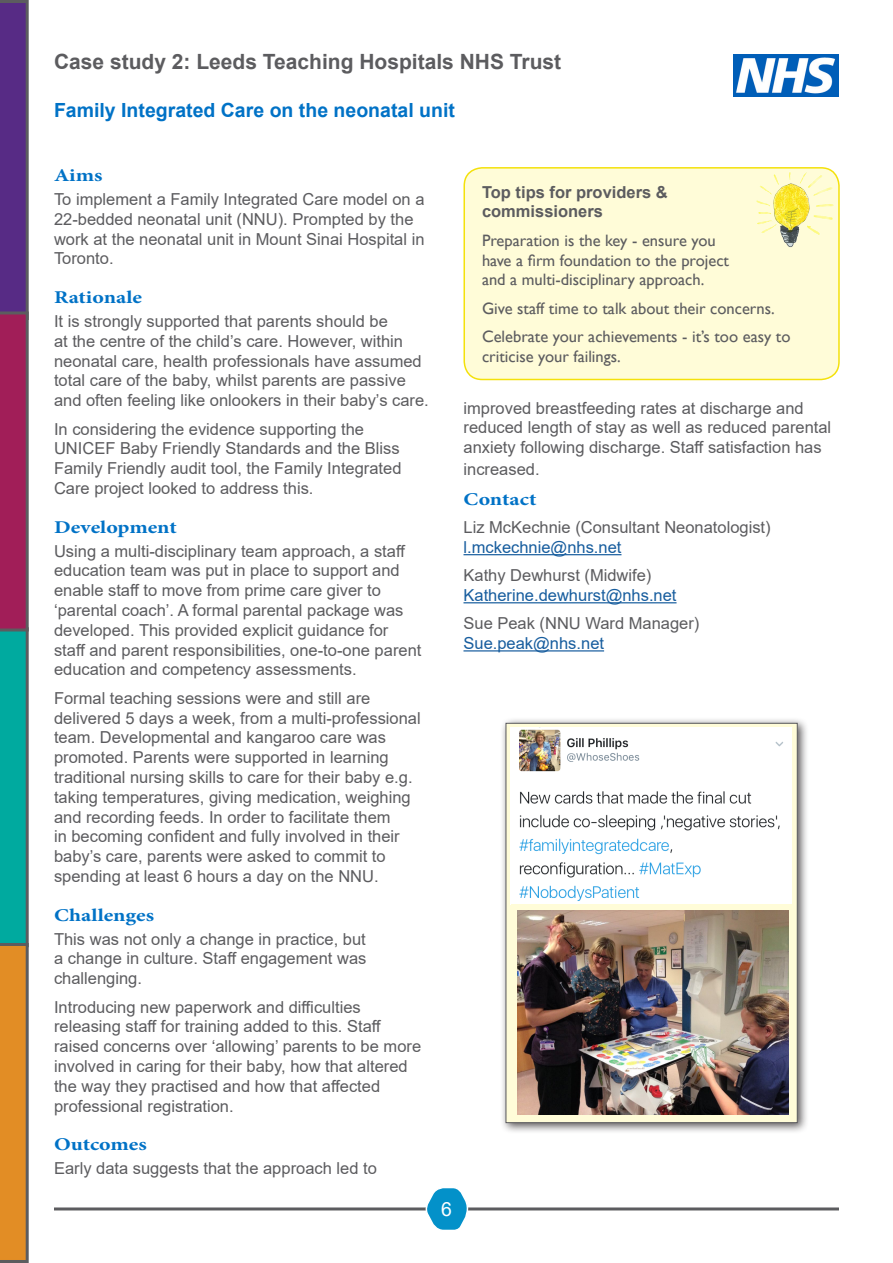
<style>
.page{position:relative;width:893px;height:1263px;background:#fff}
.page>*{position:absolute;margin:0;border:0;box-sizing:border-box;transform-origin:0 0}
.t1{font:700 21px "Arial";color:#5c5c5f}
.t2{font:700 19.5px "Arial";color:#0072c6}
.t3{font:19.5px "Arial";color:#fff}
.t4{font:700 18px "Minion Pro";color:#0072c6;scale:1.21 1}
.t5{font:16.5px/19.8px "Arial";color:#5c5c5f}
.t6{font:16.5px/19.8px "Gill Sans";color:#5c5c5f}
.t7{font:16.5px "Arial";color:#175d9e}
.t8{font:700 16.5px/19.8px "Arial";color:#5c5c5f}
</style>
<div class="page">
<svg style="left:0;top:0;width:29px;height:1263px;background:#756168"></svg>
<hr style="left:54px;top:1207px;width:785px;height:3px;background:#5c5c5f">
<svg style="left:425px;top:1188px;width:45px;height:42px"></svg>
<img style="left:733px;top:54px;width:106px;height:43px">
<hr style="left:463px;top:554px;width:158px;height:1px;background:#175d9e">
<hr style="left:463px;top:602px;width:214px;height:1px;background:#175d9e">
<hr style="left:463px;top:650px;width:141px;height:1px;background:#175d9e">
<div style="left:464px;top:168px;width:375px;height:211px;background:#fffcd8;border-radius:18px"></div>
<div style="left:463px;top:167px;width:377px;height:213px;border:2px solid #f4e10a;border-radius:18px"></div>
<img style="left:748px;top:168px;width:91px;height:85px">
<div style="left:500px;top:717px;width:309px;height:417px;background:#231f20;opacity:.75"></div>
<div style="left:506px;top:723px;width:292px;height:400px;background:#fffcd8;border:1px solid #5c5c5f"></div>
<img style="left:511px;top:728px;width:280px;height:176px">
<img style="left:517px;top:911px;width:271px;height:203px">
<p class="t1" style="left:54px;top:47px;width:509px">Case study 2: Leeds Teaching Hospitals NHS Trust</p>
<p class="t2" style="left:54px;top:96px;width:402px">Family Integrated Care on the neonatal unit</p>
<p class="t4" style="left:54px;top:162px;width:42px">Aims</p>
<p class="t5" style="left:54px;top:189px;width:372px">To implement a Family Integrated Care model on a 22-bedded neonatal unit (NNU). Prompted by the work at the neonatal unit in Mount Sinai Hospital in Toronto.</p>
<p class="t4" style="left:54px;top:285px;width:74px">Rationale</p>
<p class="t5" style="left:54px;top:311px;width:376px">It is strongly supported that parents should be<br>at the centre of the child’s care. However, within neonatal care, health professionals have assumed total care of the baby, whilst parents are passive and often feeling like onlookers in their baby’s care.</p>
<p class="t5" style="left:54px;top:419px;width:349px">In considering the evidence supporting the UNICEF Baby Friendly Standards and the Bliss Family Friendly audit tool, the Family Integrated Care project looked to address this.</p>
<p class="t4" style="left:54px;top:514px;width:103px">Development</p>
<p class="t5" style="left:54px;top:541px;width:369px">Using a multi-disciplinary team approach, a staff education team was put in place to support and enable staff to move from prime care giver to ‘parental coach’. A formal parental package was developed. This provided explicit guidance for staff and parent responsibilities, one-to-one parent education and competency assessments.</p>
<p class="t5" style="left:54px;top:688px;width:368px">Formal teaching sessions were and still are delivered 5 days a week, from a multi-professional team. Developmental and kangaroo care was promoted. Parents were supported in learning traditional nursing skills to care for their baby e.g. taking temperatures, giving medication, weighing and recording feeds. In order to facilitate them<br>in becoming confident and fully involved in their baby’s care, parents were asked to commit to spending at least 6 hours a day on the NNU.</p>
<p class="t4" style="left:54px;top:902px;width:84px">Challenges</p>
<p class="t5" style="left:54px;top:929px;width:314px;text-align:justify">This was not only a change in practice, but a change in culture. Staff engagement was challenging.</p>
<p class="t5" style="left:54px;top:997px;width:369px">Introducing new paperwork and difficulties releasing staff for training added to this. Staff raised concerns over ‘allowing’ parents to be more involved in caring for their baby, how that altered the way they practised and how that affected professional registration.</p>
<p class="t4" style="left:54px;top:1132px;width:78px">Outcomes</p>
<p class="t5" style="left:54px;top:1158px;width:324px">Early data suggests that the approach led to</p>
<p class="t8" style="left:482px;top:182px;width:187px">Top tips for providers &amp; commissioners</p>
<p class="t6" style="left:482px;top:231px;width:249px">Preparation is the key - ensure you have a firm foundation to the project and a multi-disciplinary approach.</p>
<p class="t6" style="left:482px;top:294px;width:310px;line-height:28.3px">Give staff time to talk about their concerns.<br>Celebrate your achievements - it’s too easy to</p>
<p class="t6" style="left:482px;top:347px;width:140px">criticise your failings.</p>
<p class="t5" style="left:463px;top:398px;width:369px">improved breastfeeding rates at discharge and reduced length of stay as well as reduced parental anxiety following discharge. Staff satisfaction has</p>
<p class="t5" style="left:463px;top:459px;width:78px">increased.</p>
<p class="t4" style="left:463px;top:486px;width:62px">Contact</p>
<p class="t5" style="left:463px;top:517px;width:309px">Liz McKechnie (Consultant Neonatologist)</p>
<p class="t7" style="left:463px;top:536px;width:159px">l.mckechnie@nhs.net</p>
<p class="t5" style="left:463px;top:565px;width:189px">Kathy Dewhurst (Midwife)</p>
<p class="t7" style="left:463px;top:584px;width:215px">Katherine.dewhurst@nhs.net</p>
<p class="t5" style="left:463px;top:613px;width:237px">Sue Peak (NNU Ward Manager)</p>
<p class="t7" style="left:463px;top:632px;width:142px">Sue.peak@nhs.net</p>
<p class="t3" style="left:441px;top:1196px;width:12px">6</p>
</div>
